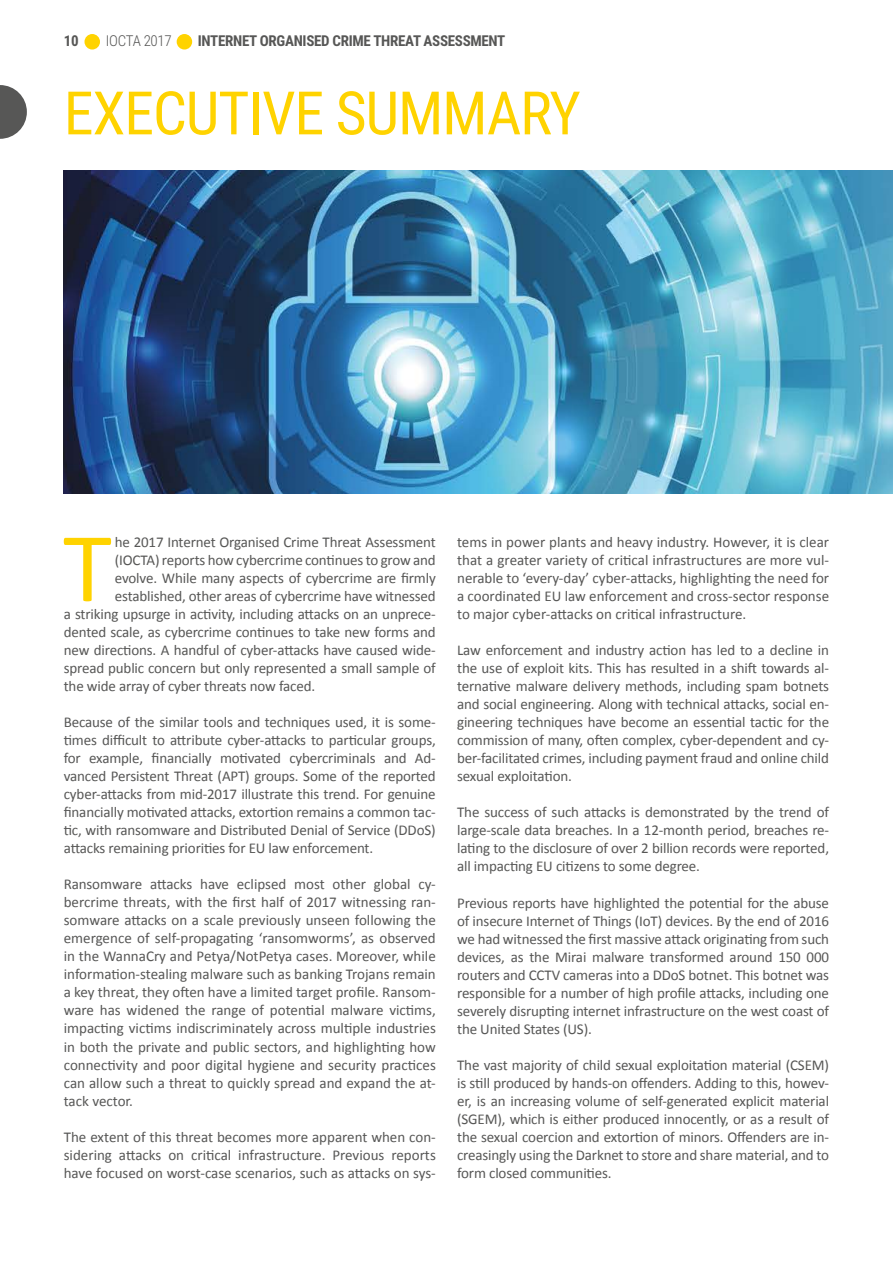
<style>
.page{position:relative;width:893px;height:1263px;background:#fff}
.page>*{position:absolute;margin:0;border:0;box-sizing:border-box;transform-origin:0 0}
.t1{font:100.05px "Calibri";color:#ffd300}
.t2{font:60px "Roboto Condensed";letter-spacing:-.02em;color:#ffd300}
.t3{font:15px/18px "Calibri";letter-spacing:-.01em;color:#575756;text-align:justify}
.t4{font:700 15px "Roboto Condensed";letter-spacing:-.02em;color:#575756}
.t5{font:300 15px "Roboto Condensed";letter-spacing:-.02em;color:#575756}
</style>
<div class="page">
<div style="left:84px;top:34px;width:16px;height:16px;background:#ffd300;border-radius:50%"></div>
<div style="left:177px;top:34px;width:15px;height:16px;background:#ffd300;border-radius:50%"></div>
<svg style="left:0;top:85px;width:27px;height:54px"></svg>
<img style="left:64px;top:170px;width:829px;height:323px">
<p class="t4" style="left:64px;top:30px;width:16px">10</p>
<p class="t5" style="left:106px;top:30px;width:68px">IOCTA 2017</p>
<p class="t4" style="left:198px;top:30px;width:309px">INTERNET ORGANISED CRIME THREAT ASSESSMENT</p>
<h2 class="t2" style="left:64px;top:71px;width:518px">EXECUTIVE SUMMARY</h2>
<h1 class="t1" style="left:63px;top:505px;width:50px">T</h1>
<p class="t3" style="left:115px;top:533px;width:322px">he 2017 Internet Organised Crime Threat Assessment</p>
<p class="t3" style="left:115px;top:551px;width:322px">(IOCTA) reports how cybercrime continues to grow and</p>
<p class="t3" style="left:115px;top:569px;width:322px">evolve. While many aspects of cybercrime are firmly</p>
<p class="t3" style="left:115px;top:587px;width:322px">established, other areas of cybercrime have witnessed</p>
<p class="t3" style="left:64px;top:605px;width:373px">a striking upsurge in activity, including attacks on an unprece-</p>
<p class="t3" style="left:64px;top:623px;width:373px">dented scale, as cybercrime continues to take new forms and</p>
<p class="t3" style="left:64px;top:641px;width:373px">new directions. A handful of cyber-attacks have caused wide-</p>
<p class="t3" style="left:64px;top:659px;width:373px">spread public concern but only represented a small sample of</p>
<p class="t3" style="left:64px;top:677px;width:253px">the wide array of cyber threats now faced.</p>
<p class="t3" style="left:64px;top:713px;width:373px">Because of the similar tools and techniques used, it is some&shy;times difficult to attribute cyber-attacks to particular groups, for example, financially motivated cybercriminals and Ad&shy;vanced Persistent Threat (APT) groups. Some of the reported cyber-attacks from mid-2017 illustrate this trend. For genuine financially motivated attacks, extortion remains a common tac&shy;tic, with ransomware and Distributed Denial of Service (DDoS) attacks remaining priorities for EU law enforcement.</p>
<p class="t3" style="left:64px;top:875px;width:374px">Ransomware attacks have eclipsed most other global cy&shy;bercrime threats, with the first half of 2017 witnessing ran&shy;somware attacks on a scale previously unseen following the emergence of self-propagating ‘ransomworms’, as observed in the WannaCry and Petya/NotPetya cases. Moreover, while information-stealing malware such as banking Trojans remain a key threat, they often have a limited target profile. Ransom&shy;ware has widened the range of potential malware victims, impacting victims indiscriminately across multiple industries in both the private and public sectors, and highlighting how connectivity and poor digital hygiene and security practices can allow such a threat to quickly spread and expand the at&shy;tack vector.</p>
<p class="t3" style="left:64px;top:1128px;width:374px">The extent of this threat becomes more apparent when con&shy;sidering attacks on critical infrastructure. Previous reports have focused on worst-case scenarios, such as attacks on sys-</p>
<p class="t3" style="left:457px;top:533px;width:374px">tems in power plants and heavy industry. However, it is clear that a greater variety of critical infrastructures are more vul&shy;nerable to ‘every-day’ cyber-attacks, highlighting the need for a coordinated EU law enforcement and cross-sector response to major cyber-attacks on critical infrastructure.</p>
<p class="t3" style="left:457px;top:641px;width:374px">Law enforcement and industry action has led to a decline in the use of exploit kits. This has resulted in a shift towards al&shy;ternative malware delivery methods, including spam botnets and social engineering. Along with technical attacks, social en&shy;gineering techniques have become an essential tactic for the commission of many, often complex, cyber-dependent and cy&shy;ber-facilitated crimes, including payment fraud and online child sexual exploitation.</p>
<p class="t3" style="left:457px;top:803px;width:373px">The success of such attacks is demonstrated by the trend of large-scale data breaches. In a 12-month period, breaches re&shy;lating to the disclosure of over 2 billion records were reported, all impacting EU citizens to some degree.</p>
<p class="t3" style="left:457px;top:893px;width:374px">Previous reports have highlighted the potential for the abuse of insecure Internet of Things (IoT) devices. By the end of 2016 we had witnessed the first massive attack originating from such devices, as the Mirai malware transformed around 150 000 routers and CCTV cameras into a DDoS botnet. This botnet was responsible for a number of high profile attacks, including one severely disrupting internet infrastructure on the west coast of the United States (US).</p>
<p class="t3" style="left:457px;top:1056px;width:374px">The vast majority of child sexual exploitation material (CSEM) is still produced by hands-on offenders. Adding to this, howev&shy;er, is an increasing volume of self-generated explicit material (SGEM), which is either produced innocently, or as a result of the sexual coercion and extortion of minors. Offenders are in&shy;creasingly using the Darknet to store and share material, and to form closed communities.</p>
</div>
